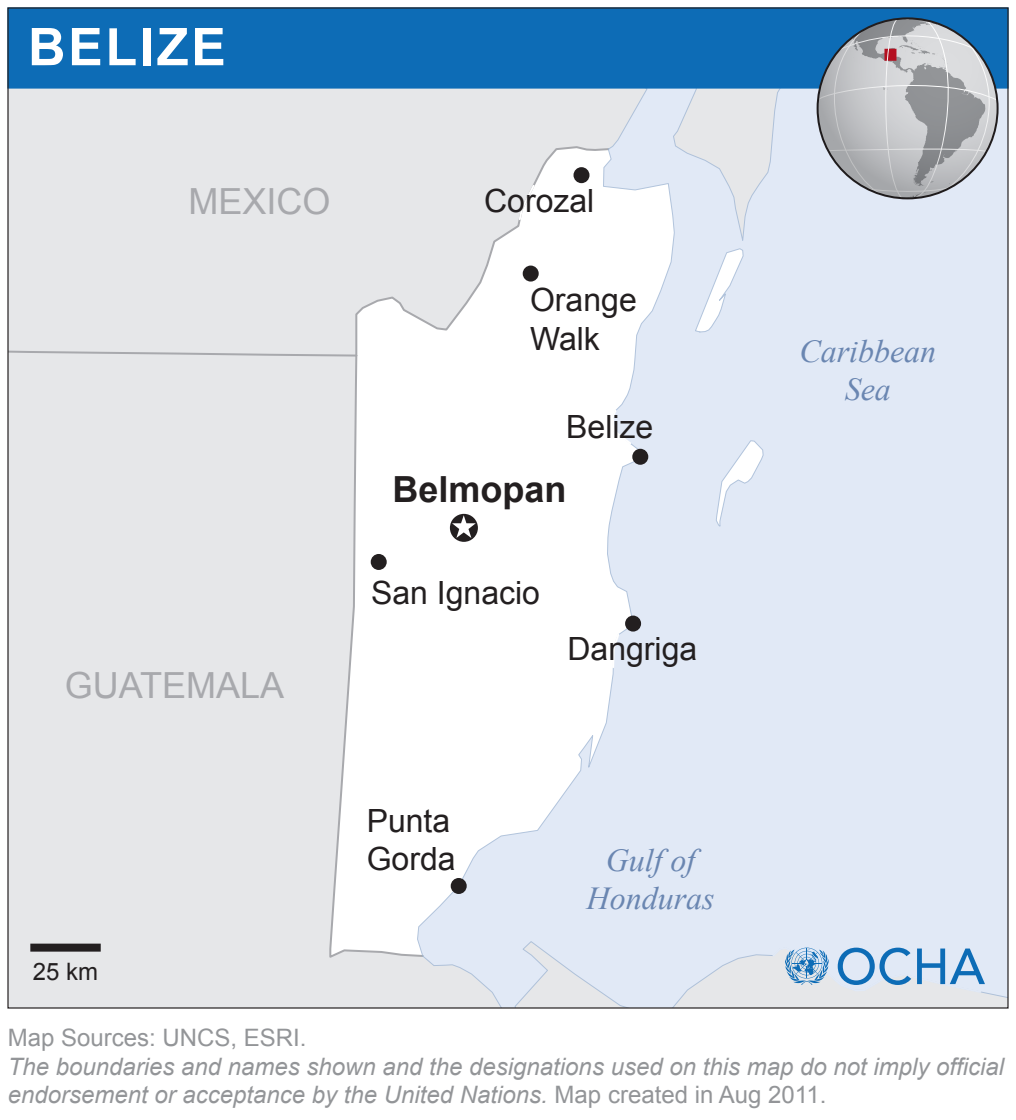
<style>
.page{position:relative;width:1016px;height:1120px;background:#fff}
.page>*{position:absolute;margin:0;border:0;box-sizing:border-box;transform-origin:0 0}
.t1{font:700 52px "Arial";letter-spacing:.05em;color:#fff}
.t2{font:36px "Arial";color:#a8a9ad}
.t3{font:700 36px "Arial";color:#231f20}
.t4{font:32px/38.4px "Arial";color:#231f20}
.t5{font:italic 32px/38.4px "Times New Roman";color:#6a86b1;text-align:center}
.t6{font:italic 24px/28.8px "Arial";color:#939598}
.t7{font:24px "Arial";color:#939598}
.t8{font:24px "Arial";color:#231f20}
.s1{font-style:normal}
</style>
<div class="page">
<div style="left:8px;top:8px;width:1000px;height:1000px;background:#e1e9f6"></div>
<div style="left:9px;top:898px;width:413px;height:109px;background:#e6e7e9"></div>
<div style="left:9px;top:89px;width:694px;height:260px;background:#e6e7e9"></div>
<div style="left:328px;top:358px;width:94px;height:602px;background:#fff"></div>
<div style="left:9px;top:349px;width:349px;height:549px;background:#e6e7e9"></div>
<svg style="left:354px;top:145px;width:254px;height:213px"></svg>
<svg style="left:417px;top:149px;width:258px;height:807px"></svg>
<svg style="left:608px;top:89px;width:210px;height:152px"></svg>
<svg style="left:695px;top:248px;width:49px;height:84px"></svg>
<svg style="left:716px;top:440px;width:48px;height:86px"></svg>
<div style="left:451px;top:878px;width:16px;height:16px;background:#231f20;border-radius:50%"></div>
<div style="left:625px;top:616px;width:16px;height:16px;background:#231f20;border-radius:50%"></div>
<div style="left:371px;top:554px;width:16px;height:16px;background:#231f20;border-radius:50%"></div>
<div style="left:632px;top:449px;width:16px;height:16px;background:#231f20;border-radius:50%"></div>
<div style="left:523px;top:266px;width:16px;height:16px;background:#231f20;border-radius:50%"></div>
<div style="left:574px;top:167px;width:16px;height:16px;background:#231f20;border-radius:50%"></div>
<div style="left:450px;top:514px;width:28px;height:28px;background:#231f20;border-radius:50%"></div>
<svg style="left:452px;top:515px;width:24px;height:23px"></svg>
<svg style="left:611px;top:408px;width:22px;height:38px"></svg>
<svg style="left:517px;top:183px;width:19px;height:39px"></svg>
<svg style="left:611px;top:632px;width:10px;height:37px"></svg>
<div style="left:30px;top:944px;width:71px;height:8px;background:#231f20"></div>
<svg style="left:422px;top:941px;width:585px;height:66px"></svg>
<div style="left:7px;top:7px;width:1002px;height:82px;background:#0d6cb6;border:1px solid #0d6cb6"></div>
<svg style="left:818px;top:18px;width:180px;height:180px"></svg>
<svg style="left:818px;top:18px;width:180px;height:180px;background:#b4b5b7"></svg>
<h1 class="t1" style="left:28px;top:13px;width:199px">BELIZE</h1>
<h2 class="t2" style="left:189px;top:178px;width:144px">MEXICO</h2>
<h2 class="t2" style="left:65px;top:662px;width:221px">GUATEMALA</h2>
<h3 class="t4" style="left:484px;top:182px;width:112px">Corozal</h3>
<h3 class="t4" style="left:530px;top:281px;width:108px">Orange<br>Walk</h3>
<h3 class="t4" style="left:566px;top:408px;width:89px">Belize</h3>
<h2 class="t3" style="left:393px;top:466px;width:176px">Belmopan</h2>
<h3 class="t4" style="left:371px;top:574px;width:170px">San Ignacio</h3>
<h3 class="t4" style="left:567px;top:630px;width:131px">Dangriga</h3>
<p class="t8" style="left:33px;top:956px;width:67px">25 km</p>
<h3 class="t4" style="left:367px;top:802px;width:90px">Punta<br>Gorda</h3>
<h3 class="t5" style="left:587px;top:840px;width:130px">Gulf of<br>Honduras</h3>
<h3 class="t5" style="left:799px;top:331px;width:138px">Caribbean<br>Sea</h3>
<p class="t7" style="left:8px;top:1022px;width:300px">Map Sources: UNCS, ESRI.</p>
<p class="t6" style="left:8px;top:1052px;width:998px">The boundaries and names shown and the designations used on this map do not imply official endorsement or acceptance by the United Nations. <span class="s1">Map created in Aug 2011.</span></p>
</div>
